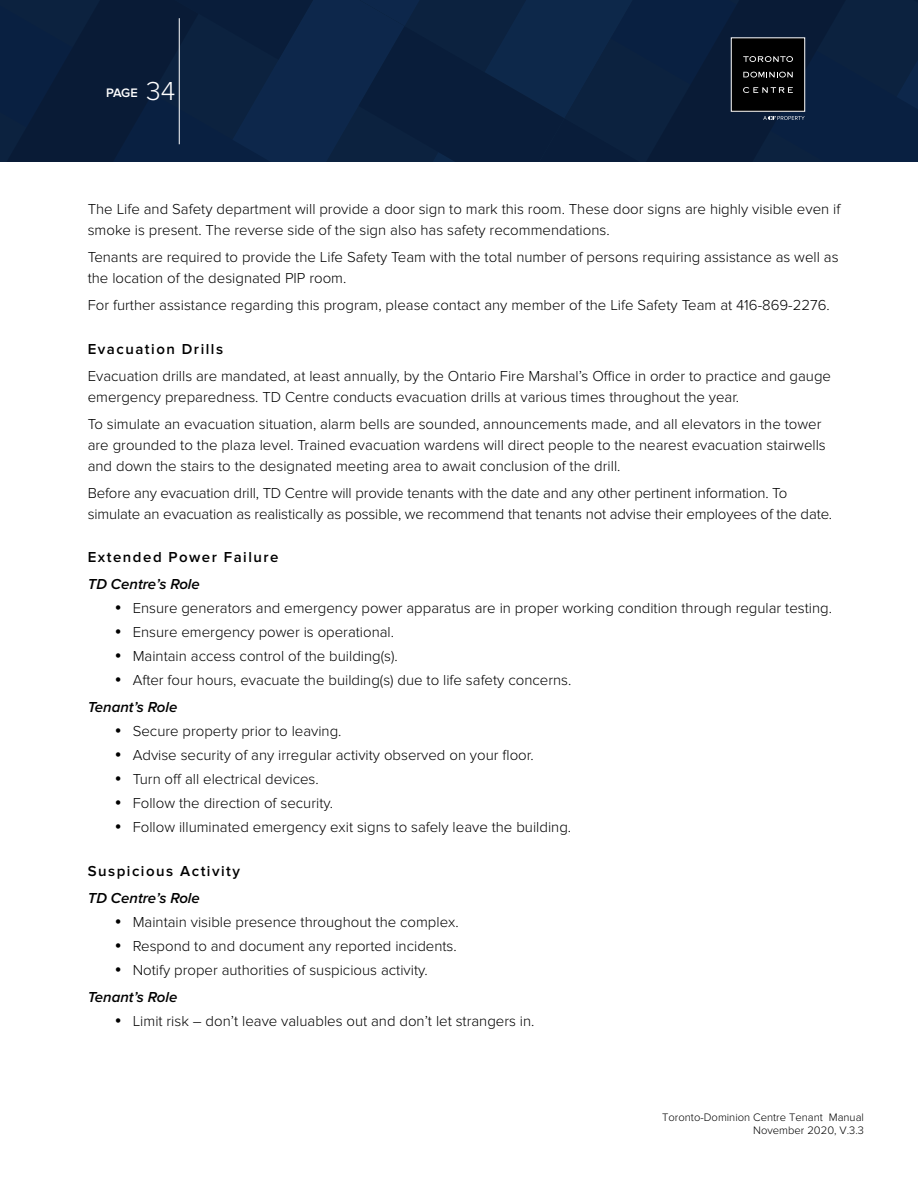
<style>
.page{position:relative;width:918px;height:1188px;background:#fff}
.page>*{position:absolute;margin:0;border:0;box-sizing:border-box;transform-origin:0 0}
.t1{font:300 15px/21px "Proxima Nova";color:#000}
.t2{font:600 15px "Proxima Nova";letter-spacing:.1em;color:#000}
.t3{font:italic 600 15px "Proxima Nova";color:#000}
.t4{font:600 12.75px "Proxima Nova";color:#fff}
.t5{font:300 11.25px/13.5px "Proxima Nova";color:#000;text-align:right}
.s1{font-weight:300;font-size:27px}
.s2{font-weight:600;font-style:italic}
</style>
<div class="page">
<div style="left:0;top:0;width:918px;height:162px;background:#09203f"></div>
<hr style="left:179px;top:18px;width:1px;height:126px;background:#fff">
<svg style="left:763px;top:116px;width:42px;height:4px"></svg>
<div style="left:731px;top:38px;width:74px;height:73px;background:#000"></div>
<div style="left:731px;top:38px;width:74px;height:73px;border:1px solid #fff"></div>
<svg style="left:743px;top:56px;width:50px;height:6px"></svg>
<svg style="left:743px;top:72px;width:50px;height:6px"></svg>
<svg style="left:743px;top:87px;width:50px;height:6px"></svg>
<p class="t4" style="left:106px;top:85px;width:71px">PAGE <span class="s1">34</span></p>
<p class="t1" style="left:88px;top:199px;width:754px">The Life and Safety department will provide a door sign to mark this room. These door signs are highly visible even if smoke is present. The reverse side of the sign also has safety recommendations.</p>
<p class="t1" style="left:88px;top:247px;width:752px">Tenants are required to provide the Life Safety Team with the total number of persons requiring assistance as well as the location of the designated PIP room.</p>
<p class="t1" style="left:88px;top:295px;width:744px">For further assistance regarding this program, please contact any member of the Life Safety Team at 416-869-2276.</p>
<p class="t2" style="left:88px;top:340px;width:137px">Evacuation Drills</p>
<p class="t1" style="left:88px;top:366px;width:745px">Evacuation drills are mandated, at least annually, by the Ontario Fire Marshal’s Office in order to practice and gauge emergency preparedness. TD Centre conducts evacuation drills at various times throughout the year.</p>
<p class="t1" style="left:88px;top:414px;width:740px">To simulate an evacuation situation, alarm bells are sounded, announcements made, and all elevators in the tower are grounded to the plaza level. Trained evacuation wardens will direct people to the nearest evacuation stairwells and down the stairs to the designated meeting area to await conclusion of the drill.</p>
<p class="t1" style="left:88px;top:483px;width:746px">Before any evacuation drill, TD Centre will provide tenants with the date and any other pertinent information. To simulate an evacuation as realistically as possible, we recommend that tenants not advise their employees of the date.</p>
<p class="t2" style="left:88px;top:549px;width:192px">Extended Power Failure</p>
<p class="t3" style="left:88px;top:576px;width:114px">TD Centre’s Role</p>
<p class="t1" style="left:115px;top:598px;width:719px">• Ensure generators and emergency power apparatus are in proper working condition through regular testing.</p>
<p class="t1" style="left:115px;top:622px;width:281px">• Ensure emergency power is operational.</p>
<p class="t1" style="left:115px;top:646px;width:285px">• Maintain access control of the building(s).</p>
<p class="t1" style="left:88px;top:667px;width:485px;line-height:27px;text-indent:27px">• After four hours, evacuate the building(s) due to life safety concerns.<br><span class="s2">Tenant’s Role</span></p>
<p class="t1" style="left:115px;top:721px;width:228px">• Secure property prior to leaving.</p>
<p class="t1" style="left:115px;top:745px;width:420px">• Advise security of any irregular activity observed on your floor.</p>
<p class="t1" style="left:115px;top:769px;width:206px">• Turn off all electrical devices.</p>
<p class="t1" style="left:115px;top:793px;width:220px">• Follow the direction of security.</p>
<p class="t1" style="left:115px;top:817px;width:458px">• Follow illuminated emergency exit signs to safely leave the building.</p>
<p class="t2" style="left:88px;top:862px;width:154px">Suspicious Activity</p>
<p class="t3" style="left:88px;top:889px;width:114px">TD Centre’s Role</p>
<p class="t1" style="left:115px;top:912px;width:345px">• Maintain visible presence throughout the complex.</p>
<p class="t1" style="left:115px;top:936px;width:344px">• Respond to and document any reported incidents.</p>
<p class="t1" style="left:88px;top:957px;width:342px;line-height:27px;text-indent:27px">• Notify proper authorities of suspicious activity.<br><span class="s2">Tenant’s Role</span></p>
<p class="t1" style="left:115px;top:1011px;width:421px">• Limit risk – don’t leave valuables out and don’t let strangers in.</p>
<p class="t5" style="left:662px;top:1110px;width:203px">Toronto-Dominion Centre Tenant Manual<br>November 2020, V.3.3</p>
</div>
